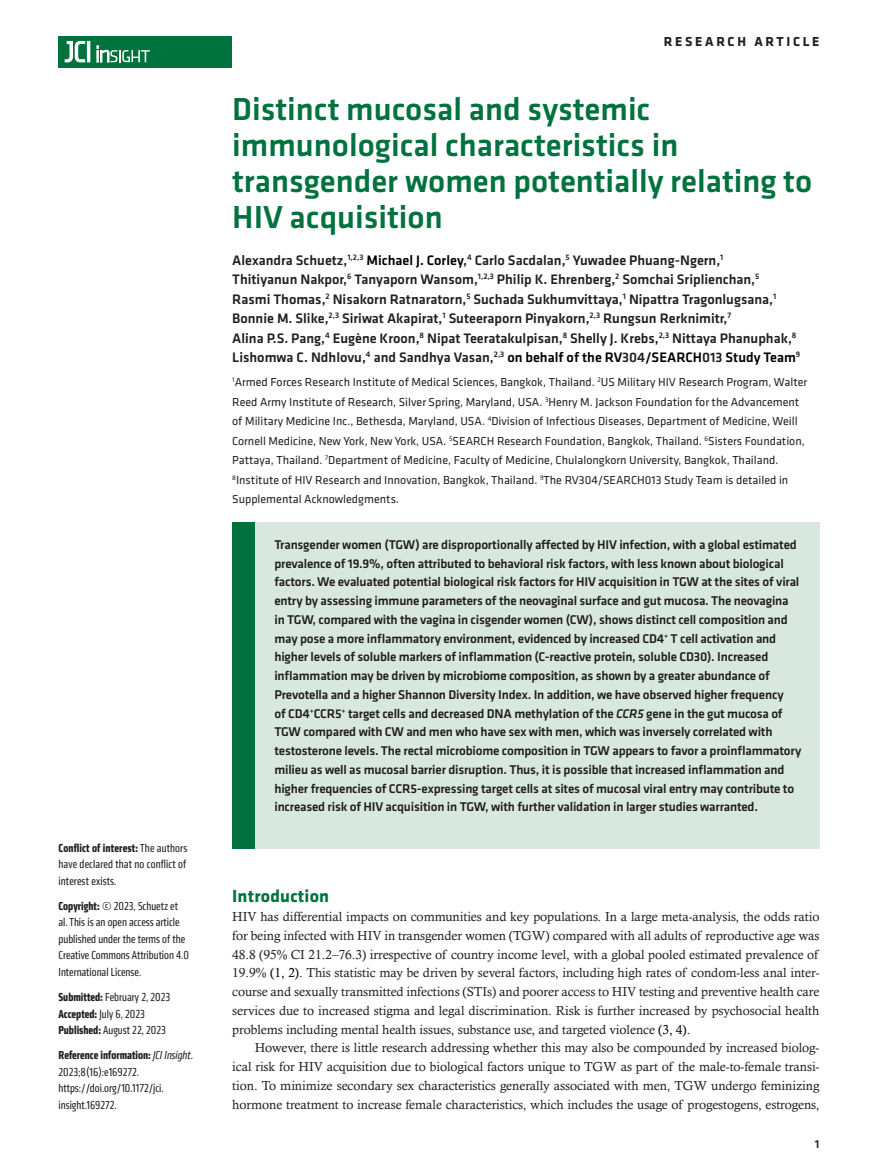
<style>
.page{position:relative;width:878px;height:1175px;background:#fff}
.page>*{position:absolute;margin:0;border:0;box-sizing:border-box;transform-origin:0 0}
.t1{font:500 33px/36px "Klavika Basic";color:#00723e}
.t2{font:700 18px "Klavika";letter-spacing:.01em;color:#00723e}
.t3{font:500 14.25px/19.5px "Klavika Basic";color:#231f20}
.t4{font:700 13.5px "Klavika Basic";letter-spacing:.2em;color:#231f20}
.t5{font:500 13.2px/18.8px "Klavika Basic";letter-spacing:-.015em;color:#231f20}
.t6{font:13.2px/18.8px "Calisto MT Std";letter-spacing:-.005em;color:#231f20;text-align:justify}
.t7{font:12px/19.5px "Klavika";color:#231f20}
.t8{font:condensed 12px/16.5px "Klavika";color:#231f20}
.t9{font:500 12px "Klavika Basic";color:#231f20}
.s1{font-weight:700}
.s2{font-style:italic}
.s3{color:#000}
</style>
<div class="page">
<div style="left:59px;top:36px;width:173px;height:31px;background:#00723e"></div>
<hr style="left:87px;top:41px;width:3px;height:21px;background:#fff">
<svg style="left:64px;top:41px;width:21px;height:22px"></svg>
<svg style="left:97px;top:46px;width:53px;height:16px"></svg>
<div style="left:232px;top:522px;width:587px;height:327px;background:#d8e8df"></div>
<div style="left:232px;top:522px;width:22px;height:327px;background:#00723e"></div>
<p class="t8" style="left:59px;top:839px;width:130px;text-align:justify"><span class="s1">Conflict of interest:</span> The authors have declared that no conflict of interest exists.</p>
<p class="t8" style="left:59px;top:897px;width:132px"><span class="s1">Copyright:</span> © 2023, Schuetz et al. This is an open access article published under the terms of the<br>Creative Commons Attribution 4.0<br>International License.</p>
<p class="t8" style="left:59px;top:988px;width:113px"><span class="s1">Submitted:</span> February 2, 2023<br><span class="s1">Accepted:</span> July 6, 2023<br><span class="s1">Published:</span> August 22, 2023</p>
<p class="t8" style="left:59px;top:1046px;width:136px"><span class="s1">Reference information:</span> <span class="s2">JCI Insight</span>.<br>2023;8(16):e169272. https://doi.org/10.1172/jci. insight.169272.</p>
<p class="t4" style="left:663px;top:32px;width:157px">RESEARCH ARTICLE</p>
<h1 class="t1" style="left:232px;top:91px;width:581px">Distinct mucosal and systemic immunological characteristics in transgender women potentially relating to<br>HIV acquisition</h1>
<p class="t3" style="left:232px;top:250px;width:569px">Alexandra Schuetz,<sup>1,2,3</sup> <span class="s3">Michael J. Corley</span>,<sup>4</sup> Carlo Sacdalan,<sup>5</sup> Yuwadee Phuang-Ngern,<sup>1<br></sup>Thitiyanun Nakpor,<sup>6</sup> Tanyaporn Wansom,<sup>1,2,3</sup> Philip K. Ehrenberg,<sup>2</sup> Somchai Sriplienchan,<sup>5<br></sup>Rasmi Thomas,<sup>2</sup> Nisakorn Ratnaratorn,<sup>5</sup> Suchada Sukhumvittaya,<sup>1</sup> Nipattra Tragonlugsana,<sup>1<br></sup>Bonnie M. Slike,<sup>2,3</sup> Siriwat Akapirat,<sup>1</sup> Suteeraporn Pinyakorn,<sup>2,3</sup> Rungsun Rerknimitr,<sup>7<br></sup>Alina P.S. Pang,<sup>4</sup> Eugène Kroon,<sup>8</sup> Nipat Teeratakulpisan,<sup>8</sup> Shelly J. Krebs,<sup>2,3</sup> Nittaya Phanuphak,<sup>8<br></sup>Lishomwa C. Ndhlovu,<sup>4</sup> and Sandhya Vasan,<sup>2,3</sup> <span class="s3">on behalf of the RV</span>304<span class="s3">/SEARCH</span>013 <span class="s3">Study Team</span><sup>9</sup></p>
<p class="t7" style="left:232px;top:372px;width:576px"><sup>1</sup>Armed Forces Research Institute of Medical Sciences, Bangkok, Thailand. <sup>2</sup>US Military HIV Research Program, Walter Reed Army Institute of Research, Silver Spring, Maryland, USA. <sup>3</sup>Henry M. Jackson Foundation for the Advancement of Military Medicine Inc., Bethesda, Maryland, USA. <sup>4</sup>Division of Infectious Diseases, Department of Medicine, Weill Cornell Medicine, New York, New York, USA. <sup>5</sup>SEARCH Research Foundation, Bangkok, Thailand. <sup>6</sup>Sisters Foundation, Pattaya, Thailand. <sup>7</sup>Department of Medicine, Faculty of Medicine, Chulalongkorn University, Bangkok, Thailand.<br><sup>8</sup>Institute of HIV Research and Innovation, Bangkok, Thailand. <sup>9</sup>The RV304/SEARCH013 Study Team is detailed in Supplemental Acknowledgments.</p>
<p class="t5" style="left:274px;top:534px;width:528px">Transgender women (TGW) are disproportionally affected by HIV infection, with a global estimated prevalence of 19.9%, often attributed to behavioral risk factors, with less known about biological factors. We evaluated potential biological risk factors for HIV acquisition in TGW at the sites of viral entry by assessing immune parameters of the neovaginal surface and gut mucosa. The neovagina in TGW, compared with the vagina in cisgender women (CW), shows distinct cell composition and may pose a more inflammatory environment, evidenced by increased CD4<sup>+</sup> T cell activation and higher levels of soluble markers of inflammation (C-reactive protein, soluble CD30). Increased inflammation may be driven by microbiome composition, as shown by a greater abundance of Prevotella and a higher Shannon Diversity Index. In addition, we have observed higher frequency<br>of CD4<sup>+</sup>CCR5<sup>+</sup> target cells and decreased DNA methylation of the <span class="s2">CCR5</span> gene in the gut mucosa of TGW compared with CW and men who have sex with men, which was inversely correlated with testosterone levels. The rectal microbiome composition in TGW appears to favor a proinflammatory milieu as well as mucosal barrier disruption. Thus, it is possible that increased inflammation and higher frequencies of CCR5-expressing target cells at sites of mucosal viral entry may contribute to increased risk of HIV acquisition in TGW, with further validation in larger studies warranted.</p>
<h2 class="t2" style="left:232px;top:883px;width:98px">Introduction</h2>
<p class="t6" style="left:232px;top:907px;width:588px">HIV has differential impacts on communities and key populations. In a large meta-analysis, the odds ratio for being infected with HIV in transgender women (TGW) compared with all adults of reproductive age was 48.8 (95% CI 21.2–76.3) irrespective of country income level, with a global pooled estimated prevalence of 19.9% <span class="s3">(1, 2)</span>. This statistic may be driven by several factors, including high rates of condom-less anal inter&shy;course and sexually transmitted infections (STIs) and poorer access to HIV testing and preventive health care services due to increased stigma and legal discrimination. Risk is further increased by psychosocial health problems including mental health issues, substance use, and targeted violence <span class="s3">(3, 4)</span>.</p>
<p class="t6" style="left:232px;top:1038px;width:588px;text-indent:22px">However, there is little research addressing whether this may also be compounded by increased biolog&shy;ical risk for HIV acquisition due to biological factors unique to TGW as part of the male-to-female transi&shy;tion. To minimize secondary sex characteristics generally associated with men, TGW undergo feminizing hormone treatment to increase female characteristics, which includes the usage of progestogens, estrogens,</p>
<p class="t9" style="left:814px;top:1135px;width:6px">1</p>
</div>
